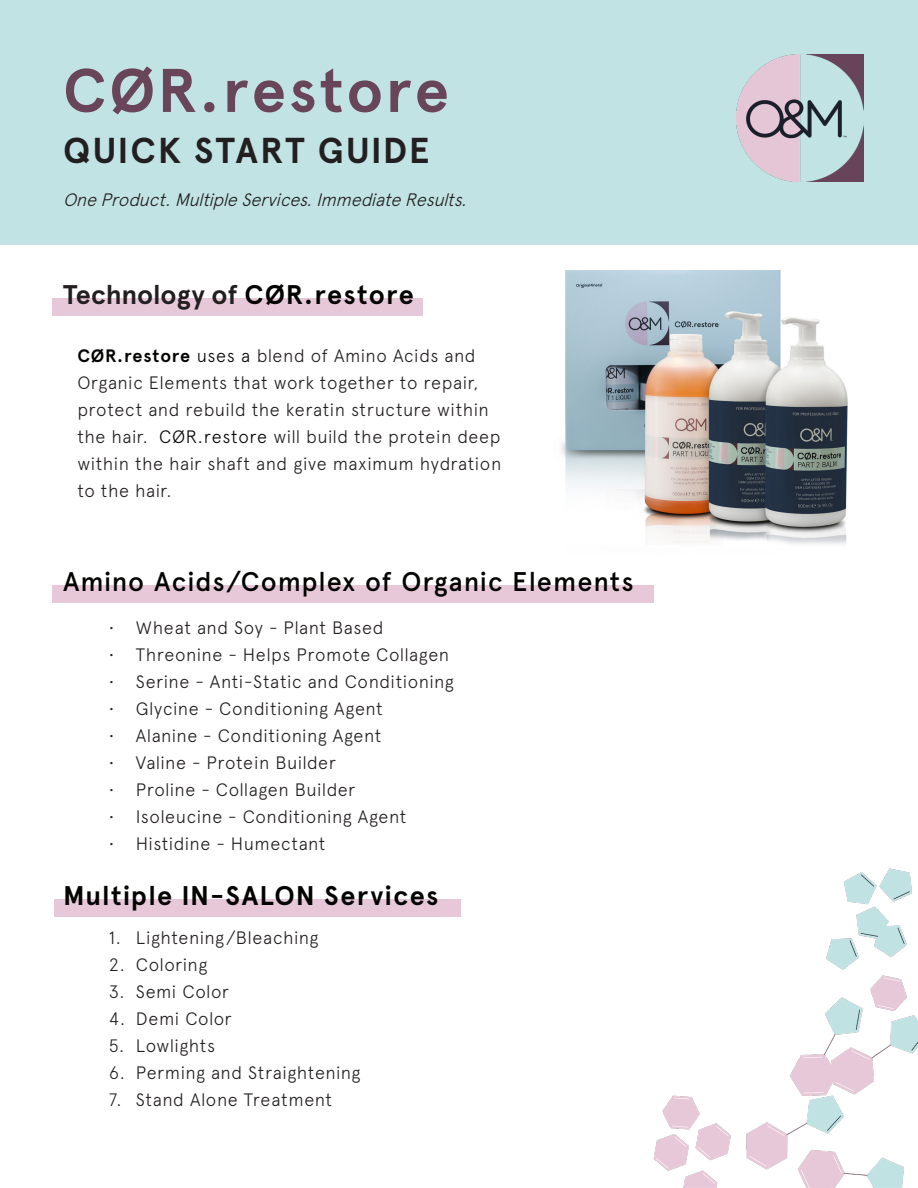
<style>
.page{position:relative;width:918px;height:1188px;background:#fff}
.page>*{position:absolute;margin:0;border:0;box-sizing:border-box;transform-origin:0 0}
.t1{font:700 61.5px "Apercu";letter-spacing:.05em;color:#694559}
.t2{font:700 36px "Apercu";letter-spacing:.055em;color:#231f20}
.t3{font:500 27px "Apercu";letter-spacing:.03em;color:#040503}
.t4{font:700 27px "Apercu";letter-spacing:.045em;color:#040503}
.t5{font:700 27px "Apercu";letter-spacing:.025em;color:#231f20}
.t6{font:300 18px/27px "Apercu";letter-spacing:.025em;color:#231f20}
.t7{font:italic 300 18px "Apercu";color:#231f20}
.s1{color:#040503}
.s2{font-weight:700;color:#040503}
</style>
<div class="page">
<div style="left:54px;top:899px;width:407px;height:18px;background:#e7c8d9"></div>
<div style="left:52px;top:585px;width:601px;height:18px;background:#e7c8d9"></div>
<div style="left:52px;top:298px;width:371px;height:18px;background:#e7c8d9"></div>
<div style="left:0;top:0;width:918px;height:245px;background:#c1e3e4"></div>
<img style="left:736px;top:54px;width:128px;height:128px">
<img style="left:653px;top:868px;width:265px;height:320px">
<img style="left:561px;top:270px;width:287px;height:274px">
<h1 class="t1" style="left:63px;top:53px;width:387px">CØR.restore</h1>
<h2 class="t2" style="left:63px;top:128px;width:368px">QUICK START GUIDE</h2>
<p class="t7" style="left:63px;top:189px;width:410px">One Product.Multiple Services.Immediate Results.</p>
<h3 class="t5" style="left:63px;top:278px;width:352px">Technology of <span class="s1">CØR.restore</span></h3>
<p class="t6" style="left:77px;top:342px;width:425px"><span class="s2">CØR.restore</span> <span class="s1">uses a</span> blend of Amino Acids and Organic Elements that work together to repair, protect and rebuild the keratin structure within the hair. <span class="s1">CØR.restore</span> will build the protein deep within the hair shaft and give maximum hydration to the hair.</p>
<h3 class="t3" style="left:63px;top:565px;width:572px">Amino Acids/Complex of Organic Elements</h3>
<p class="t6" style="left:109px;top:614px;width:276px">• Wheat and Soy - Plant Based</p>
<p class="t6" style="left:109px;top:641px;width:342px">• Threonine - Helps Promote Collagen</p>
<p class="t6" style="left:109px;top:668px;width:346px">• Serine - Anti-Static and Conditioning</p>
<p class="t6" style="left:109px;top:695px;width:275px">• Glycine - Conditioning Agent</p>
<p class="t6" style="left:109px;top:722px;width:274px">• Alanine - Conditioning Agent</p>
<p class="t6" style="left:109px;top:749px;width:229px">• Valine - Protein Builder</p>
<p class="t6" style="left:109px;top:776px;width:248px">• Proline - Collagen Builder</p>
<p class="t6" style="left:109px;top:803px;width:299px">• Isoleucine - Conditioning Agent</p>
<p class="t6" style="left:109px;top:830px;width:218px">• Histidine - Humectant</p>
<h3 class="t4" style="left:63px;top:879px;width:377px">Multiple IN-SALON Services</h3>
<p class="t6" style="left:109px;top:924px;width:211px">1. Lightening/Bleaching</p>
<p class="t6" style="left:109px;top:951px;width:100px">2. Coloring</p>
<p class="t6" style="left:109px;top:978px;width:122px">3. Semi Color</p>
<p class="t6" style="left:109px;top:1005px;width:124px">4. Demi Color</p>
<p class="t6" style="left:109px;top:1032px;width:108px">5. Lowlights</p>
<p class="t6" style="left:109px;top:1059px;width:253px">6. Perming and Straightening</p>
<p class="t6" style="left:109px;top:1086px;width:225px">7. Stand Alone Treatment</p>
</div>
